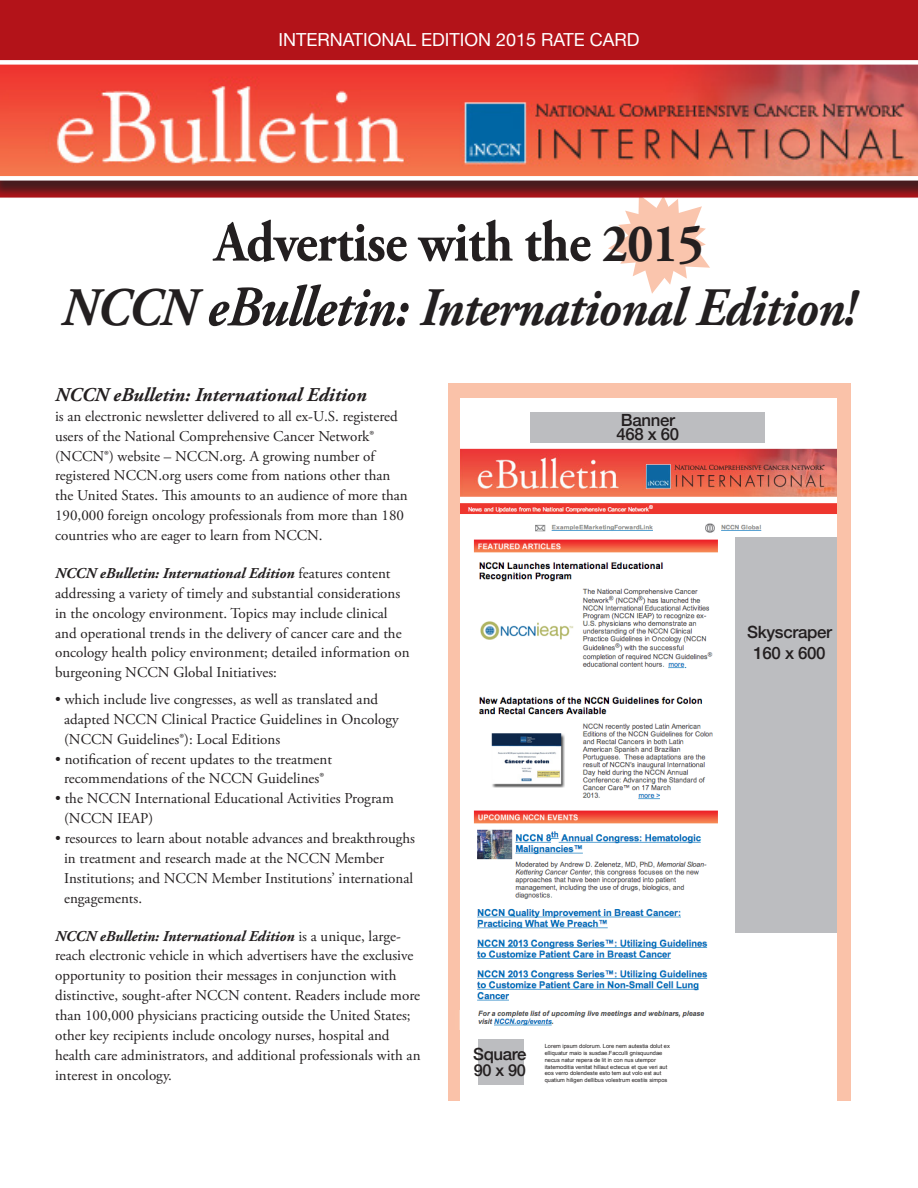
<style>
.page{position:relative;width:918px;height:1188px;background:#fff}
.page>*{position:absolute;margin:0;border:0;box-sizing:border-box;transform-origin:0 0}
.t1{font:700 57.3px "Adobe Garamond Pro";letter-spacing:-.015em;color:#231f20;scale:.92 1}
.t2{font:italic 700 54px "Adobe Garamond Pro";letter-spacing:-.015em;color:#231f20;scale:.92 1}
.t3{font:italic 700 19.5px "Adobe Garamond Pro";color:#231f20}
.t4{font:18px "Helvetica Neue";color:#fff}
.t5{font:500 16.95px "Helvetica Neue";letter-spacing:-.02em;color:#231f20}
.t6{font:500 16.8px "Helvetica Neue";letter-spacing:-.02em;color:#231f20}
.t7{font:500 16.35px "Helvetica Neue";color:#231f20}
.t8{font:15px/19.8px "Adobe Garamond Pro";color:#231f20}
.t9{font:10.5px "Minion Pro";color:#006cb7}
.t10{font:5.7px/6.8px "Arial";color:#231f20}
.s1{font-size:54px}
.s2{font-size:57.3px}
.s3{font-weight:700;font-style:italic}
</style>
<div class="page">
<svg style="left:608px;top:199px;width:102px;height:95px"></svg>
<div style="left:0;top:0;width:918px;height:60px;background:#b31319"></div>
<div style="left:0;top:62px;width:918px;height:137px;background:#231f20;opacity:.75"></div>
<svg style="left:0;top:60px;width:918px;height:121px;background:#e06b5b"></svg>
<div style="left:448px;top:383px;width:402px;height:717px;background:#fac2a9"></div>
<div style="left:460px;top:398px;width:377px;height:711px;background:#fff"></div>
<div style="left:478px;top:1040px;width:45px;height:45px;background:#bcbdc0"></div>
<div style="left:531px;top:412px;width:234px;height:30px;background:#bcbdc0"></div>
<img style="left:460px;top:448px;width:377px;height:553px">
<div style="left:735px;top:537px;width:102px;height:396px;background:#bcbdc0"></div>
<img style="left:459px;top:1010px;width:246px;height:20px">
<div style="left:580px;top:670px;width:18px;height:12px;background:#fff"></div>
<p class="t4" style="left:278px;top:27px;width:363px">INTERNATIONAL EDITION 2015 RATE CARD</p>
<p class="t1" style="left:214px;top:209px;width:534px">Advertise with the <span class="s1">2015</span></p>
<p class="t2" style="left:61px;top:277px;width:866px">NCCN <span class="s2">eBulletin:</span> International Edition!</p>
<p class="t3" style="left:55px;top:384px;width:313px">NCCN eBulletin: International Edition</p>
<p class="t8" style="left:55px;top:407px;width:354px">is an electronic newsletter delivered to all ex-U.S. registered users of the National Comprehensive Cancer Network® (NCCN®) website – NCCN.org. A growing number of registered NCCN.org users come from nations other than the United States. This amounts to an audience of more than 190,000 foreign oncology professionals from more than 180 countries who are eager to learn from NCCN.</p>
<p class="t8" style="left:55px;top:564px;width:356px"><span class="s3">NCCN eBulletin: International Edition</span> features content addressing a variety of timely and substantial considerations in the oncology environment. Topics may include clinical and operational trends in the delivery of cancer care and the oncology health policy environment; detailed information on burgeoning NCCN Global Initiatives:</p>
<p class="t8" style="left:64px;top:690px;width:336px;text-indent:-9px">• which include live congresses, as well as translated and adapted NCCN Clinical Practice Guidelines in Oncology (NCCN Guidelines®): Local Editions</p>
<p class="t8" style="left:55px;top:749px;width:278px;text-align:center">• notification of recent updates to the treatment recommendations of the NCCN Guidelines®</p>
<p class="t8" style="left:64px;top:789px;width:331px;text-indent:-9px">• the NCCN International Educational Activities Program (NCCN IEAP)</p>
<p class="t8" style="left:64px;top:829px;width:353px;text-indent:-9px">• resources to learn about notable advances and breakthroughs in treatment and research made at the NCCN Member Institutions; and NCCN Member Institutions’ international engagements.</p>
<p class="t8" style="left:55px;top:926px;width:367px"><span class="s3">NCCN eBulletin: International Edition</span> is a unique, large&shy;reach electronic vehicle in which advertisers have the exclusive opportunity to position their messages in conjunction with distinctive, sought-after NCCN content. Readers include more than 100,000 physicians practicing outside the United States; other key recipients include oncology nurses, hospital and health care administrators, and additional professionals with an interest in oncology.</p>
<p class="t6" style="left:621px;top:407px;width:56px">Banner</p>
<p class="t6" style="left:617px;top:421px;width:64px">468 x 60</p>
<p class="t9" style="left:685px;top:658px;width:4px">.</p>
<p class="t6" style="left:473px;top:1041px;width:55px">Square</p>
<p class="t7" style="left:474px;top:1057px;width:54px">90 x 90</p>
<p class="t10" style="left:545px;top:1043px;width:127px">Lorem ipsum dolorum. Lore nem autestia dolut ex elliquatur maio is susdae.Facculli gnisquundae necus natur repera de lit in con nus utempor itatemoditia venitat hillaut ectecus et que veri aut eos verro dolendeste esto tem aut volo est aut quatium hiligen dellibus volestrum eostiis simpos</p>
<p class="t5" style="left:747px;top:619px;width:87px">Skyscraper</p>
<p class="t5" style="left:753px;top:640px;width:74px">160 x 600</p>
</div>
